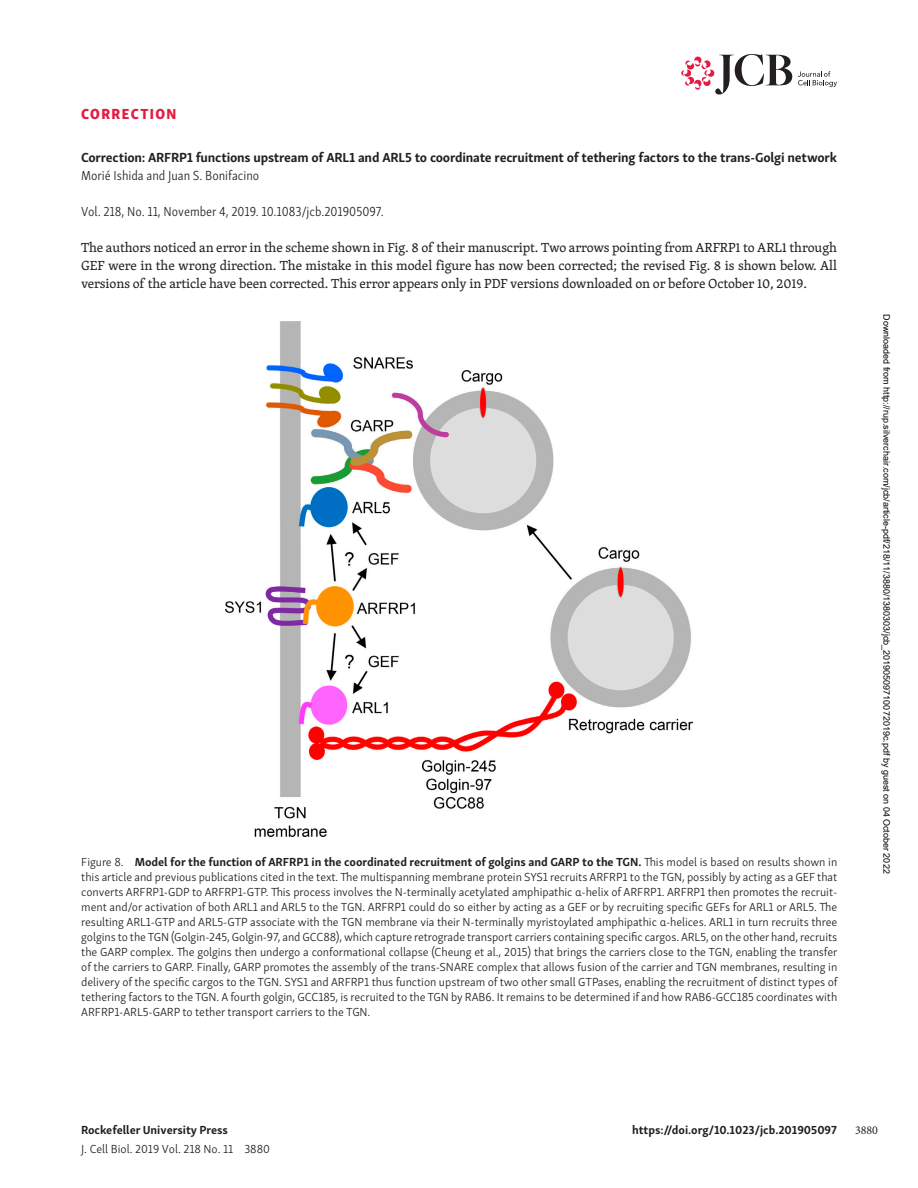
<style>
.page{position:relative;width:918px;height:1188px;background:#fff}
.page>*{position:absolute;margin:0;border:0;box-sizing:border-box;transform-origin:0 0}
.t1{font:15px "Skolar Sans PE Cn Eb";letter-spacing:.095em;color:#e31c42}
.t2{font:13.5px/18px "Skolar PE";letter-spacing:-.005em;color:#231f20;text-align:justify}
.t3{font:700 13.5px "Skolar Sans PE";letter-spacing:-.015em;color:#231f20}
.t4{font:300 13.5px "Skolar Sans PE Cn";color:#231f20}
.t5{font:300 12px/15px "Skolar Sans PE";letter-spacing:-.005em;color:#231f20;text-align:justify}
.t6{font:700 12px "Skolar Sans PE";color:#231f20}
.t7{font:12px "Minion Pro";color:#231f20}
.t8{font:9px "Arial";color:#000}
.s1{font-weight:700}
</style>
<div class="page">
<svg style="left:798px;top:71px;width:39px;height:16px"></svg>
<svg style="left:681px;top:54px;width:111px;height:40px"></svg>
<img style="left:226px;top:321px;width:466px;height:516px">
<p class="t1" style="left:81px;top:105px;width:97px">CORRECTION</p>
<p class="t3" style="left:81px;top:151px;width:757px">Correction: ARFRP1 functions upstream of ARL1 and ARL5 to coordinate recruitment of tethering factors to the trans-Golgi network</p>
<p class="t4" style="left:81px;top:167px;width:180px">Morié Ishida and Juan S. Bonifacino</p>
<p class="t4" style="left:81px;top:203px;width:304px">Vol. 218, No. 11, November 4, 2019. 10.1083/jcb.201905097 .</p>
<p class="t2" style="left:81px;top:239px;width:758px">The authors noticed an error in the scheme shown in Fig. 8 of their manuscript. Two arrows pointing from ARFRP1 to ARL1 through GEF were in the wrong direction. The mistake in this model figure has now been corrected; the revised Fig. 8 is shown below. All versions of the article have been corrected. This error appears only in PDF versions downloaded on or before October 10, 2019.</p>
<p class="t5" style="left:81px;top:855px;width:758px">Figure 8. <span class="s1">Model for the function of ARFRP1 in the coordinated recruitment of golgins and GARP to the TGN.</span> This model is based on results shown in this article and previous publications cited in the text. The multispanning membrane protein SYS1 recruits ARFRP1 to the TGN, possibly by acting as a GEF that converts ARFRP1-GDP to ARFRP1-GTP. This process involves the N-terminally acetylated amphipathic α-helix of ARFRP1. ARFRP1 then promotes the recruit&shy;ment and/or activation of both ARL1 and ARL5 to the TGN. ARFRP1 could do so either by acting as a GEF or by recruiting specific GEFs for ARL1 or ARL5. The resulting ARL1-GTP and ARL5-GTP associate with the TGN membrane via their N-terminally myristoylated amphipathic α-helices. ARL1 in turn recruits three golgins to the TGN (Golgin-245, Golgin-97, and GCC88), which capture retrograde transport carriers containing specific cargos. ARL5, on the other hand, recruits the GARP complex. The golgins then undergo a conformational collapse (Cheung et al., 2015) that brings the carriers close to the TGN, enabling the transfer of the carriers to GARP. Finally, GARP promotes the assembly of the trans-SNARE complex that allows fusion of the carrier and TGN membranes, resulting in delivery of the specific cargos to the TGN. SYS1 and ARFRP1 thus function upstream of two other small GTPases, enabling the recruitment of distinct types of tethering factors to the TGN. A fourth golgin, GCC185, is recruited to the TGN by RAB6. It remains to be determined if and how RAB6-GCC185 coordinates with ARFRP1-ARL5-GARP to tether transport carriers to the TGN.</p>
<p class="t8" style="left:890px;top:314px;width:561px;rotate:90deg">Downloaded from http://rup.silverchair.com/jcb/article-pdf/218/11/3880/1380303/jcb_20190509710072019c.pdf by guest on 04 October 2022</p>
<p class="t6" style="left:81px;top:1124px;width:149px">Rockefeller University Press</p>
<p class="t5" style="left:81px;top:1142px;width:191px">J. Cell Biol. 2019 Vol. 218 No. 11 3880</p>
<p class="t6" style="left:632px;top:1124px;width:206px">https://doi.org/10.1023/jcb.201905097</p>
<p class="t7" style="left:855px;top:1125px;width:25px">3880</p>
</div>
